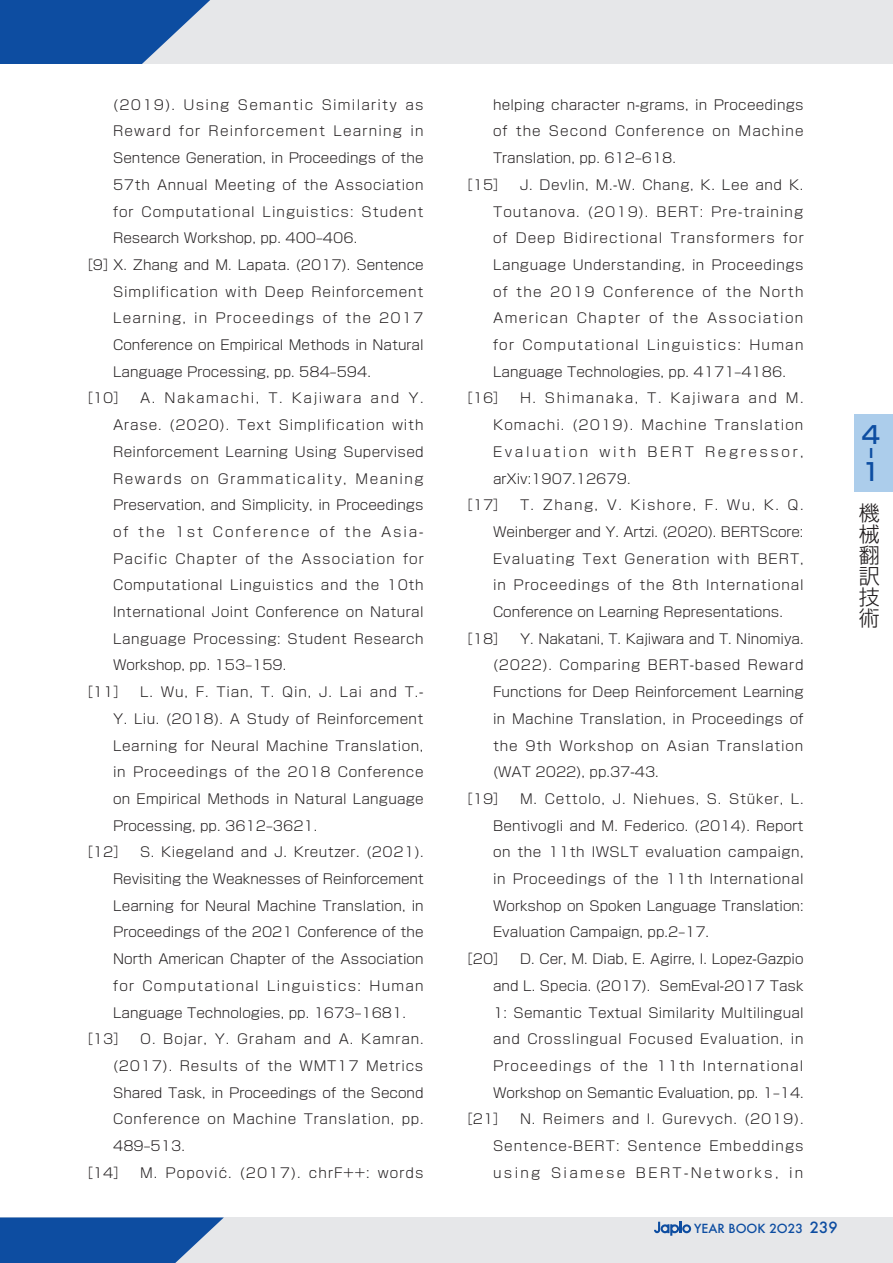
<style>
.page{position:relative;width:893px;height:1263px;background:#fff}
.page>*{position:absolute;margin:0;border:0;box-sizing:border-box;transform-origin:0 0}
.t1{font:500 24px/37.2px "Shin Go Pr 5";color:#0d4da1}
.t2{font:300 21px/21px "Shin Go Pr 5";color:#231f20;text-align:justify}
.参考文献{font:300 13.5px/26.7px "Shin Go Pro";letter-spacing:.015em;color:#231f20;text-align:justify}
.参考文献-2{font:300 13.5px "Shin Go Pro";letter-spacing:.08em;color:#231f20}
.t3{font:500 12.15px "Futura";color:#0d4da1}
.s1{font-family:"Shin Go Pr 5"}
.s2{font-size:15px}
</style>
<div class="page">
<div style="left:0;top:1217px;width:893px;height:46px;background:#e6e7e9"></div>
<div style="left:0;top:0;width:893px;height:64px;background:#e6e7e9"></div>
<svg style="left:0;top:0;width:210px;height:64px"></svg>
<svg style="left:0;top:1217px;width:224px;height:46px;background:#265ea9"></svg>
<svg style="left:654px;top:1222px;width:37px;height:14px"></svg>
<div style="left:855px;top:415px;width:38px;height:77px;background:#accdeb"></div>
<p class="参考文献" style="left:113px;top:90px;width:312px">(2019). Using Semantic Similarity as Reward for Reinforcement Learning in Sentence Generation, in Proceedings of the 57th Annual Meeting of the Association for Computational Linguistics: Student Research Workshop, pp. 400–406.</p>
<p class="参考文献" style="left:113px;top:250px;width:312px;text-indent:-34px">［9］X. Zhang and M. Lapata. (2017). Sentence Simplification with Deep Reinforcement Learning, in Proceedings of the 2017<br>Conference on Empirical Methods in Natural Language Processing, pp. 584–594.</p>
<p class="参考文献" style="left:113px;top:383px;width:312px;text-indent:-34px">［10］ A. Nakamachi, T. Kajiwara and Y.<br>Arase. (2020). Text Simplification with Reinforcement Learning Using Supervised Rewards on Grammaticality, Meaning Preservation, and Simplicity, in Proceedings of the 1st Conference of the Asia-Pacific Chapter of the Association for Computational Linguistics and the 10th International Joint Conference on Natural Language Processing: Student Research Workshop, pp. 153–159.</p>
<p class="参考文献" style="left:113px;top:677px;width:312px;text-indent:-34px">［11］ L. Wu, F. Tian, T. Qin, J. Lai and T.- Y. Liu. (2018). A Study of Reinforcement Learning for Neural Machine Translation, in Proceedings of the 2018 Conference on Empirical Methods in Natural Language Processing, pp. 3612–3621.</p>
<p class="参考文献" style="left:113px;top:837px;width:312px;text-indent:-34px">［12］ S. Kiegeland and J. Kreutzer. (2021).<br>Revisiting the Weaknesses of Reinforcement Learning for Neural Machine Translation, in Proceedings of the 2021 Conference of the North American Chapter of the Association for Computational Linguistics: Human Language Technologies, pp. 1673–1681.</p>
<p class="参考文献" style="left:113px;top:1024px;width:312px;text-indent:-34px">［13］ O. Bojar, Y. Graham and A. Kamran. (2017). Results of the WMT17 Metrics Shared Task, in Proceedings of the Second Conference on Machine Translation, pp.<br>489–513.</p>
<p class="参考文献-2" style="left:79px;top:1161px;width:346px">［14］ M. Popovi<span class="s1">ć</span>. (2017). chrF++: words</p>
<p class="参考文献" style="left:493px;top:90px;width:312px">helping character n-grams, in Proceedings of the Second Conference on Machine Translation, pp. 612–618.</p>
<p class="参考文献" style="left:493px;top:170px;width:312px;text-indent:-34px">［15］ J. Devlin, M.-W. Chang, K. Lee and K.<br>Toutanova. (2019). BERT: Pre-training of Deep Bidirectional Transformers for Language Understanding, in Proceedings of the 2019 Conference of the North American Chapter of the Association for Computational Linguistics: Human Language Technologies, pp. 4171–4186.</p>
<p class="参考文献" style="left:493px;top:383px;width:312px;text-indent:-34px">［16］ H. Shimanaka, T. Kajiwara and M.<br>Komachi. (2019). Machine Translation Evaluation with BERT Regressor, arXiv:1907.12679.</p>
<p class="参考文献" style="left:493px;top:490px;width:312px;text-indent:-34px">［17］ T. Zhang, V. Kishore, F. Wu, K. Q.<br>Weinberger and Y. Artzi. (2020). BERTScore:<br>Evaluating Text Generation with BERT, in Proceedings of the 8th International Conference on Learning Representations.</p>
<p class="参考文献" style="left:493px;top:624px;width:312px;text-indent:-34px">［18］ Y. Nakatani, T. Kajiwara and T. Ninomiya. (2022). Comparing BERT-based Reward Functions for Deep Reinforcement Learning in Machine Translation, in Proceedings of the 9th Workshop on Asian Translation (WAT 2022), pp.37-43.</p>
<p class="参考文献" style="left:493px;top:784px;width:312px;text-indent:-34px">［19］ M. Cettolo, J. Niehues, S. Stüker, L.<br>Bentivogli and M. Federico. (2014). Report on the 11th IWSLT evaluation campaign, in Proceedings of the 11th International Workshop on Spoken Language Translation:<br>Evaluation Campaign, pp.2–17.</p>
<p class="参考文献" style="left:493px;top:944px;width:312px;text-indent:-34px">［20］ D. Cer, M. Diab, E. Agirre, I. Lopez-Gazpio and L. Specia. (2017). SemEval-2017 Task 1: Semantic Textual Similarity Multilingual and Crosslingual Focused Evaluation, in Proceedings of the 11th International Workshop on Semantic Evaluation, pp. 1–14.</p>
<p class="参考文献" style="left:493px;top:1104px;width:312px;text-indent:-34px">［21］ N. Reimers and I. Gurevych. (2019).<br>Sentence-BERT: Sentence Embeddings using Siamese BERT-Networks, in</p>
<p class="t3" style="left:694px;top:1220px;width:145px">YEAR BOOK 2O23 <span class="s2">239</span></p>
<h1 class="t1" style="left:862px;top:414px;width:20px">4<br>1</h1>
<h1 class="t1" style="left:892px;top:447px;width:13px;rotate:90deg">-</h1>
<h2 class="t2" style="left:859px;top:500px;width:22px">機械翻訳技術</h2>
</div>
